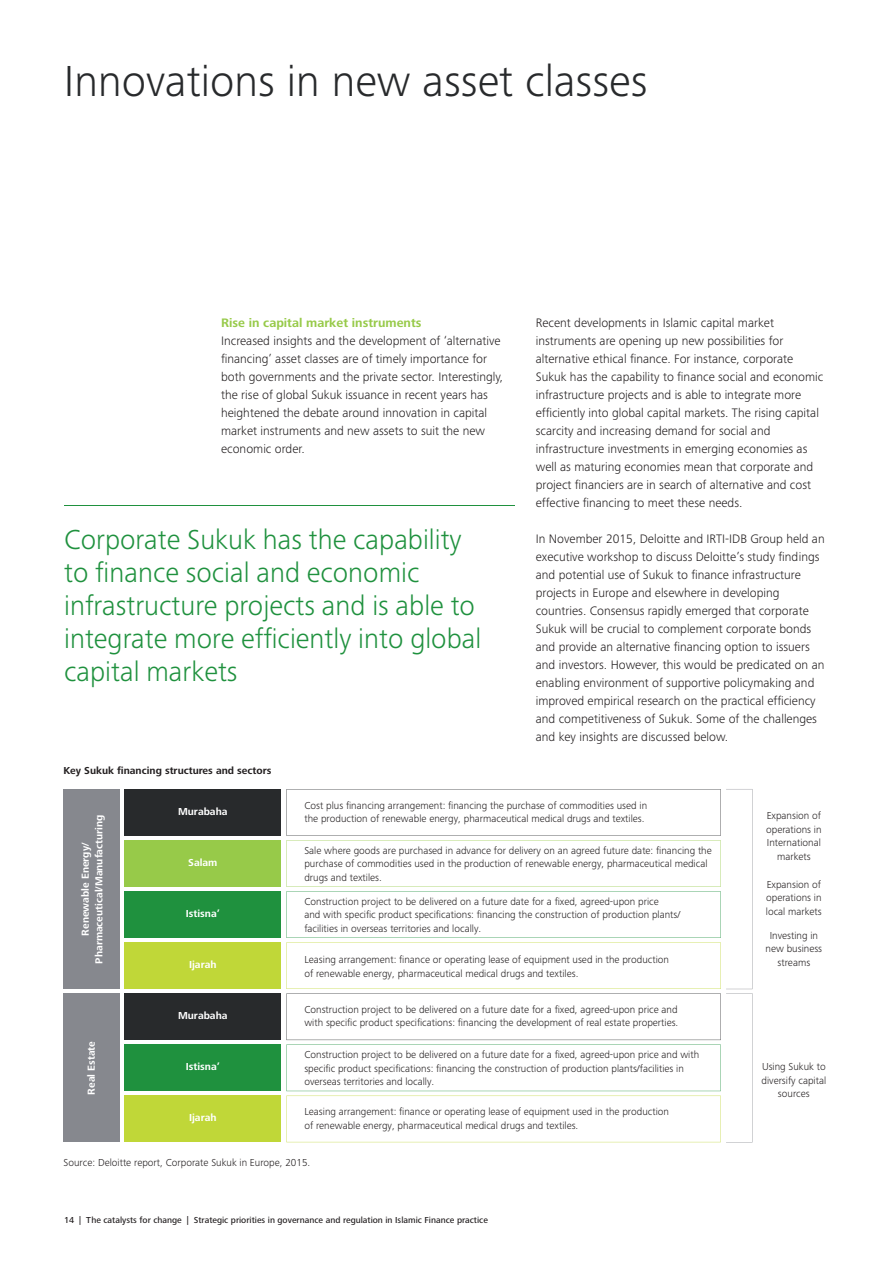
<style>
.page{position:relative;width:893px;height:1263px;background:#fff}
.page>*{position:absolute;margin:0;border:0;box-sizing:border-box;transform-origin:0 0}
.t1{font:300 45px "Frutiger Next Pro";color:#282a2c}
.t2{font:300 28.5px/33px "Frutiger Next Pro";color:#1f913e}
.t3{font:300 12.75px/18px "Frutiger Next Pro";color:#231f20}
.t4{font:700 12.75px "Frutiger Next Pro";color:#97ca49}
.t5{font:300 10.5px/13.5px "Frutiger Next Pro";color:#231f20}
.t6{font:700 10.5px/13.5px "Frutiger Next Pro";color:#fff;text-align:center}
.t7{font:700 10.5px "Frutiger Next Pro";color:#231f20}
.t8{font:500 9px "Frutiger Next Pro";color:#231f20}
</style>
<div class="page">
<div style="left:64px;top:789px;width:56px;height:200px;background:#86888e"></div>
<div style="left:64px;top:993px;width:56px;height:149px;background:#86888e"></div>
<div style="left:125px;top:789px;width:156px;height:47px;background:#282a2c"></div>
<div style="left:125px;top:840px;width:156px;height:47px;background:#97ca49"></div>
<div style="left:125px;top:891px;width:156px;height:47px;background:#1f913e"></div>
<div style="left:125px;top:942px;width:156px;height:47px;background:#c0d738"></div>
<div style="left:125px;top:993px;width:156px;height:47px;background:#282a2c"></div>
<div style="left:125px;top:1044px;width:156px;height:47px;background:#1f913e"></div>
<div style="left:125px;top:1096px;width:156px;height:46px;background:#c0d738"></div>
<svg style="left:286px;top:789px;width:466px;height:353px"></svg>
<hr style="left:64px;top:505px;width:451px;height:1px;background:#1f913e">
<h1 class="t1" style="left:64px;top:66px;width:585px">Innovations in new asset classes</h1>
<p class="t4" style="left:221px;top:319px;width:202px">Rise in capital market instruments</p>
<p class="t3" style="left:221px;top:333px;width:284px">Increased insights and the development of ‘alternative financing’ asset classes are of timely importance for both governments and the private sector. Interestingly, the rise of global Sukuk issuance in recent years has heightened the debate around innovation in capital market instruments and new assets to suit the new economic order.</p>
<h2 class="t2" style="left:64px;top:526px;width:419px">Corporate Sukuk has the capability to finance social and economic infrastructure projects and is able to integrate more efficiently into global capital markets</h2>
<p class="t3" style="left:536px;top:315px;width:289px">Recent developments in Islamic capital market instruments are opening up new possibilities for alternative ethical finance. For instance, corporate Sukuk has the capability to finance social and economic infrastructure projects and is able to integrate more efficiently into global capital markets. The rising capital scarcity and increasing demand for social and infrastructure investments in emerging economies as well as maturing economies mean that corporate and project financiers are in search of alternative and cost effective financing to meet these needs.</p>
<p class="t3" style="left:536px;top:531px;width:290px">In November 2015, Deloitte and IRTI-IDB Group held an executive workshop to discuss Deloitte’s study findings and potential use of Sukuk to finance infrastructure projects in Europe and elsewhere in developing countries. Consensus rapidly emerged that corporate Sukuk will be crucial to complement corporate bonds and provide an alternative financing option to issuers and investors. However, this would be predicated on an enabling environment of supportive policymaking and improved empirical research on the practical efficiency and competitiveness of Sukuk. Some of the challenges and key insights are discussed below.</p>
<p class="t7" style="left:64px;top:767px;width:209px">Key Sukuk financing structures and sectors</p>
<p class="t6" style="left:178px;top:806px;width:51px">Murabaha</p>
<p class="t6" style="left:80px;top:964px;width:151px;rotate:-90deg">Renewable Energy/<br>Pharmaceutical/Manufacturing</p>
<p class="t6" style="left:188px;top:857px;width:31px">Salam</p>
<p class="t6" style="left:186px;top:908px;width:36px">Istisna’</p>
<p class="t6" style="left:189px;top:959px;width:29px">Ijarah</p>
<p class="t6" style="left:86px;top:1095px;width:55px;rotate:-90deg">Real Estate</p>
<p class="t6" style="left:178px;top:1010px;width:51px">Murabaha</p>
<p class="t6" style="left:186px;top:1061px;width:36px">Istisna’</p>
<p class="t6" style="left:189px;top:1112px;width:29px">Ijarah</p>
<p class="t5" style="left:304px;top:799px;width:344px">Cost plus financing arrangement: financing the purchase of commodities used in the production of renewable energy, pharmaceutical medical drugs and textiles.</p>
<p class="t5" style="left:304px;top:845px;width:409px">Sale where goods are purchased in advance for delivery on an agreed future date: financing the purchase of commodities used in the production of renewable energy, pharmaceutical medical drugs and textiles.</p>
<p class="t5" style="left:304px;top:895px;width:377px">Construction project to be delivered on a future date for a fixed, agreed-upon price<br>and with specific product specifications: financing the construction of production plants/ facilities in overseas territories and locally.</p>
<p class="t5" style="left:304px;top:954px;width:366px">Leasing arrangement: finance or operating lease of equipment used in the production of renewable energy, pharmaceutical medical drugs and textiles.</p>
<p class="t5" style="left:304px;top:1003px;width:376px">Construction project to be delivered on a future date for a fixed, agreed-upon price and with specific product specifications: financing the development of real estate properties.</p>
<p class="t5" style="left:304px;top:1049px;width:396px">Construction project to be delivered on a future date for a fixed, agreed-upon price and with specific product specifications: financing the construction of production plants/facilities in overseas territories and locally.</p>
<p class="t5" style="left:304px;top:1106px;width:366px">Leasing arrangement: finance or operating lease of equipment used in the production of renewable energy, pharmaceutical medical drugs and textiles.</p>
<p class="t5" style="left:64px;top:1156px;width:248px">Source: Deloitte report, Corporate Sukuk in Europe, 2015.</p>
<p class="t8" style="left:64px;top:1217px;width:425px">14 | The catalysts for change | Strategic priorities in governance and regulation in Islamic Finance practice</p>
<p class="t5" style="left:766px;top:810px;width:57px;text-align:center">Expansion of operations in<br>International markets</p>
<p class="t5" style="left:766px;top:879px;width:57px;text-align:justify">Expansion of operations in local markets</p>
<p class="t5" style="left:765px;top:930px;width:58px;text-align:center">Investing in new business streams</p>
<p class="t5" style="left:761px;top:1061px;width:66px;text-align:center">Using Sukuk to diversify capital sources</p>
</div>
